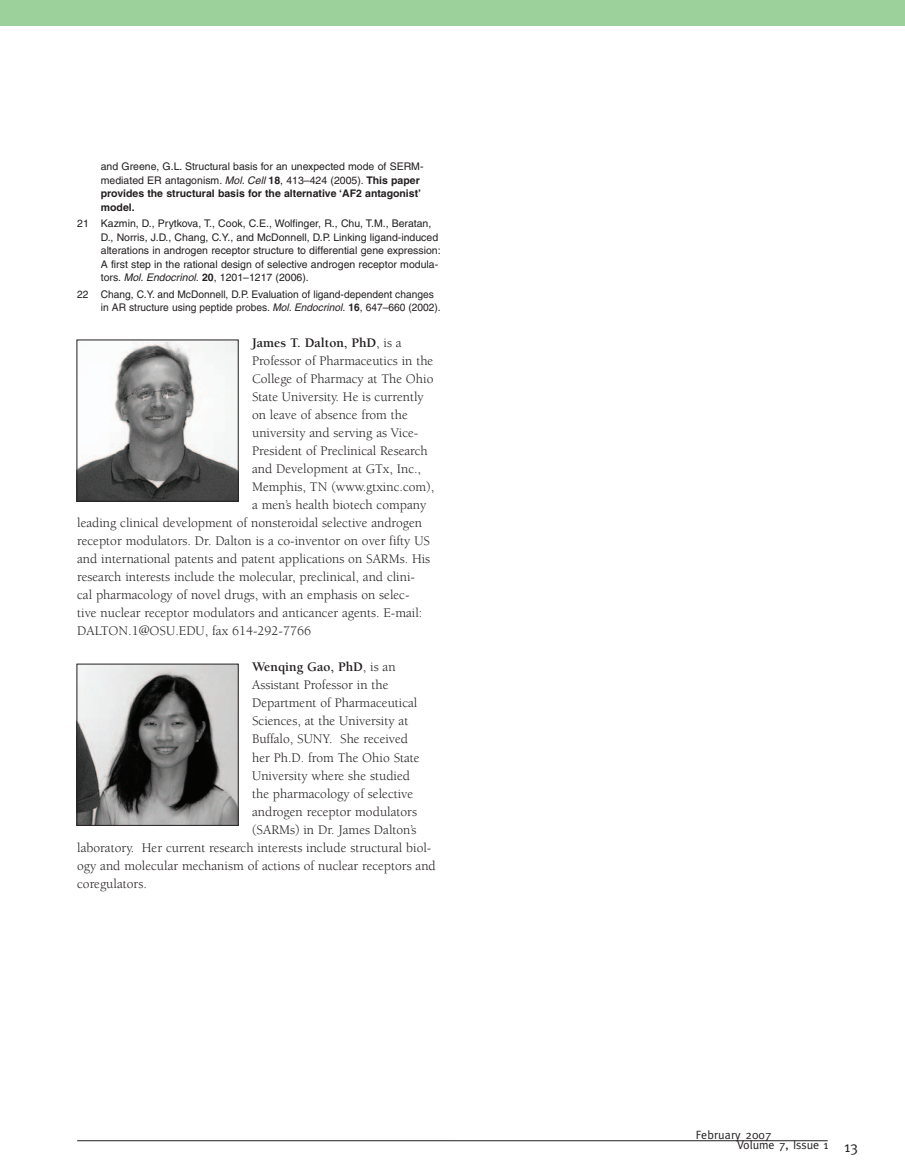
<style>
.page{position:relative;width:905px;height:1175px;background:#fff}
.page>*{position:absolute;margin:0;border:0;box-sizing:border-box;transform-origin:0 0}
.t1{font:15px "Meta";color:#231f20}
.t2{font:13.5px "Berkeley";color:#231f20}
.t3{font:700 13.5px "Berkeley";color:#231f20}
.t4{font:12px/10.5px "Meta";color:#231f20}
.t5{font:10.5px/13.5px "Helvetica";color:#231f20}
.s1{font-style:italic}
.s2{font-weight:700}
.s3{font-weight:400}
</style>
<div class="page">
<hr style="left:77px;top:1140px;width:750px;height:1px;background:#231f20">
<div style="left:0;top:0;width:904px;height:25px;background:#9dd19b"></div>
<img style="left:78px;top:341px;width:158px;height:158px">
<div style="left:76px;top:339px;width:162px;height:162px;border:1px solid #231f20"></div>
<img style="left:78px;top:665px;width:158px;height:158px">
<div style="left:76px;top:663px;width:162px;height:162px;border:1px solid #231f20"></div>
<p class="t5" style="left:101px;top:161px;width:324px">and Greene, G.L. Structural basis for an unexpected mode of SERM&shy;mediated ER antagonism. <span class="s1">Mol. Cell</span> <span class="s2">18</span>, 413–424 (2005). <span class="s2">This paper provides the structural basis for the alternative ‘AF2 antagonist’ model.</span></p>
<p class="t5" style="left:101px;top:218px;width:341px;text-indent:-24px">21 Kazmin, D., Prytkova, T., Cook, C.E., Wolfinger, R., Chu, T.M., Beratan, D., Norris, J.D., Chang, C.Y., and McDonnell, D.P. Linking ligand-induced alterations in androgen receptor structure to differential gene expression:<br>A first step in the rational design of selective androgen receptor modula&shy;tors. <span class="s1">Mol. Endocrinol.</span> <span class="s2">20</span>, 1201–1217 (2006).</p>
<p class="t5" style="left:101px;top:288px;width:341px;text-indent:-24px">22 Chang, C.Y. and McDonnell, D.P. Evaluation of ligand-dependent changes in AR structure using peptide probes. <span class="s1">Mol. Endocrinol.</span> <span class="s2">16</span>, 647–660 (2002).</p>
<p class="t3" style="left:252px;top:338px;width:151px">James T. Dalton, PhD<span class="s3">, is a</span></p>
<p class="t2" style="left:252px;top:356px;width:183px">Professor of Pharmaceutics in the</p>
<p class="t2" style="left:252px;top:374px;width:183px">College of Pharmacy at The Ohio</p>
<p class="t2" style="left:252px;top:392px;width:173px">State University. He is currently</p>
<p class="t2" style="left:252px;top:410px;width:157px">on leave of absence from the</p>
<p class="t2" style="left:252px;top:428px;width:168px">university and serving as Vice-</p>
<p class="t2" style="left:252px;top:446px;width:177px">President of Preclinical Research</p>
<p class="t2" style="left:252px;top:464px;width:170px">and Development at GTx, Inc.,</p>
<p class="t2" style="left:252px;top:482px;width:184px">Memphis, TN (www.gtxinc.com),</p>
<p class="t2" style="left:252px;top:500px;width:176px">a men’s health biotech company</p>
<p class="t2" style="left:77px;top:518px;width:346px">leading clinical development of nonsteroidal selective androgen</p>
<p class="t2" style="left:77px;top:536px;width:354px">receptor modulators. Dr. Dalton is a co-inventor on over fifty US</p>
<p class="t2" style="left:77px;top:554px;width:354px">and international patents and patent applications on SARMs. His</p>
<p class="t2" style="left:77px;top:572px;width:339px">research interests include the molecular, preclinical, and clini-</p>
<p class="t2" style="left:77px;top:590px;width:334px">cal pharmacology of novel drugs, with an emphasis on selec-</p>
<p class="t2" style="left:77px;top:608px;width:347px">tive nuclear receptor modulators and anticancer agents. E-mail:</p>
<p class="t2" style="left:77px;top:626px;width:235px">DALTON.1@OSU.EDU, fax 614-292-7766</p>
<p class="t3" style="left:252px;top:662px;width:145px">Wenqing Gao, PhD<span class="s3">, is an</span></p>
<p class="t2" style="left:252px;top:680px;width:138px">Assistant Professor in the</p>
<p class="t2" style="left:252px;top:698px;width:167px">Department of Pharmaceutical</p>
<p class="t2" style="left:252px;top:716px;width:158px">Sciences, at the University at</p>
<p class="t2" style="left:252px;top:734px;width:158px">Buffalo, SUNY. She received</p>
<p class="t2" style="left:252px;top:752px;width:169px">her Ph.D. from The Ohio State</p>
<p class="t2" style="left:252px;top:770px;width:159px">University where she studied</p>
<p class="t2" style="left:252px;top:788px;width:163px">the pharmacology of selective</p>
<p class="t2" style="left:252px;top:806px;width:166px">androgen receptor modulators</p>
<p class="t2" style="left:252px;top:824px;width:166px">(SARMs) in Dr. James Dalton’s</p>
<p class="t2" style="left:77px;top:842px;width:356px">laboratory. Her current research interests include structural biol-</p>
<p class="t2" style="left:77px;top:860px;width:360px">ogy and molecular mechanism of actions of nuclear receptors and</p>
<p class="t2" style="left:77px;top:878px;width:71px">coregulators.</p>
<p class="t4" style="left:737px;top:1129px;width:93px;text-indent:-41px">February 2007<br>Volume 7, Issue 1</p>
<p class="t1" style="left:844px;top:1138px;width:16px">13</p>
</div>
